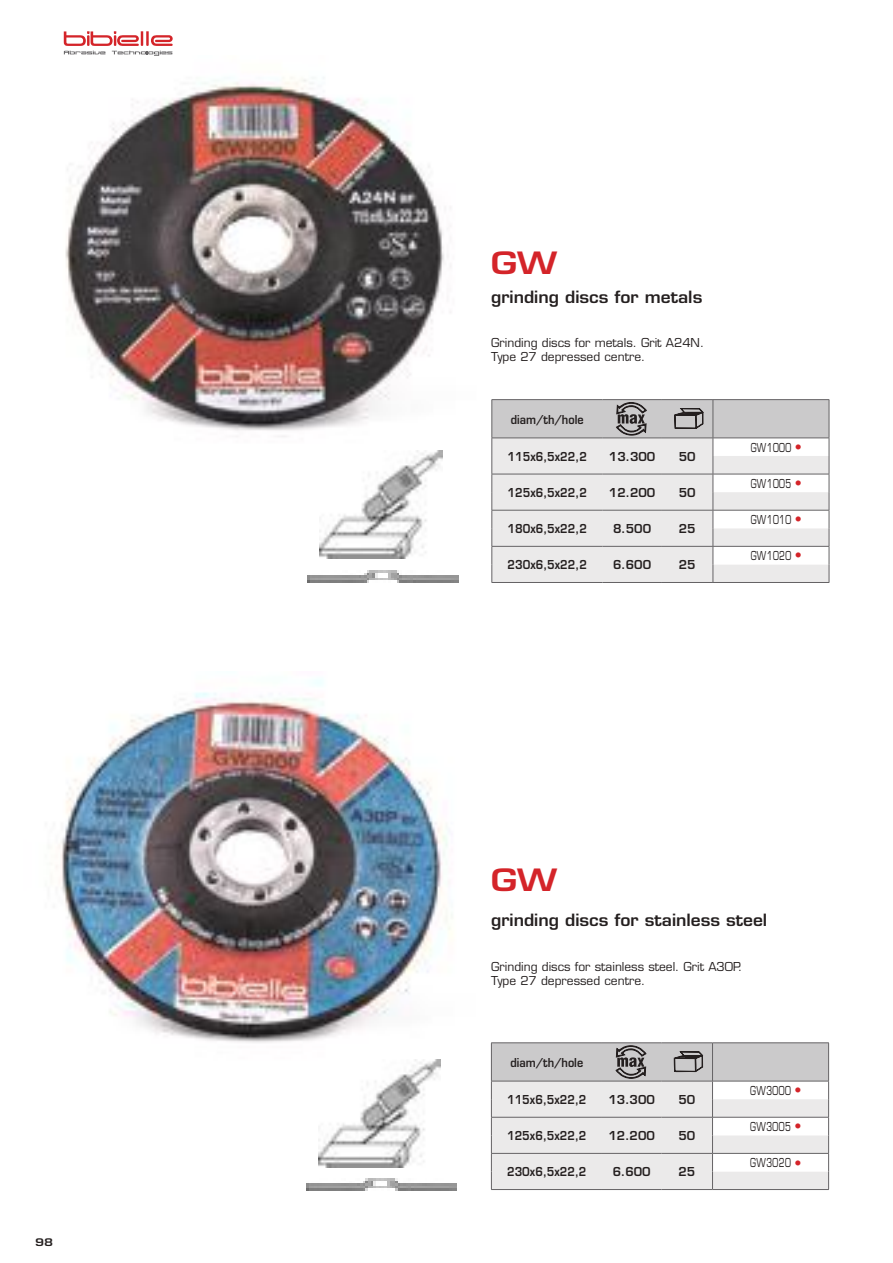
<style>
.page{position:relative;width:893px;height:1263px;background:#fff}
.page>*{position:absolute;margin:0;border:0;box-sizing:border-box;transform-origin:0 0}
.t1{font:600 30px "Eurostile";color:#d42429;scale:1.2 1}
.t2{font:600 16.5px "Eurostile";color:#241f1f;scale:1.05 1}
.t3{font:13.5px "Eurostile";color:#d42429}
.t4{font:12px/14.4px "Eurostile";color:#241f1f}
.t5{font:600 12px "Eurostile";color:#241f1f;scale:.9 1}
.t6{font:600 12px "Eurostile";color:#241f1f}
.t7{font:12px "Eurostile";color:#241f1f;scale:.7 1}
.t8{font:600 10.2px "Eurostile";color:#241f1f;scale:1.25 1}
</style>
<div class="page">
<img style="left:65px;top:77px;width:427px;height:393px">
<img style="left:56px;top:679px;width:435px;height:389px">
<img style="left:320px;top:451px;width:122px;height:108px">
<img style="left:308px;top:570px;width:150px;height:12px">
<hr style="left:492px;top:399px;width:110px;height:1px;background:#656365">
<hr style="left:602px;top:399px;width:60px;height:1px;background:#656365">
<hr style="left:662px;top:399px;width:51px;height:1px;background:#656365">
<hr style="left:713px;top:399px;width:116px;height:1px;background:#656365">
<hr style="left:492px;top:582px;width:110px;height:1px;background:#656365">
<hr style="left:602px;top:582px;width:60px;height:1px;background:#656365">
<hr style="left:662px;top:582px;width:51px;height:1px;background:#656365">
<hr style="left:713px;top:582px;width:116px;height:1px;background:#656365">
<svg style="left:492px;top:400px;width:338px;height:182px;background:#e1e0e0"></svg>
<hr style="left:491px;top:1042px;width:111px;height:1px;background:#656365">
<hr style="left:602px;top:1042px;width:59px;height:1px;background:#656365">
<hr style="left:661px;top:1042px;width:51px;height:1px;background:#656365">
<hr style="left:712px;top:1042px;width:117px;height:1px;background:#656365">
<hr style="left:491px;top:1189px;width:111px;height:1px;background:#656365">
<hr style="left:602px;top:1189px;width:59px;height:1px;background:#656365">
<hr style="left:661px;top:1189px;width:51px;height:1px;background:#656365">
<hr style="left:712px;top:1189px;width:117px;height:1px;background:#656365">
<svg style="left:491px;top:1043px;width:338px;height:146px;background:#dfdede"></svg>
<svg style="left:64px;top:31px;width:109px;height:25px"></svg>
<img style="left:318px;top:1059px;width:123px;height:108px">
<img style="left:306px;top:1178px;width:151px;height:12px">
<p class="t8" style="left:35px;top:1235px;width:16px">98</p>
<h1 class="t1" style="left:491px;top:244px;width:57px">GW</h1>
<h2 class="t2" style="left:491px;top:286px;width:203px">grinding discs for metals</h2>
<p class="t4" style="left:491px;top:335px;width:215px">Grinding discs for metals. Grit A24N.<br>Type 27 depressed centre.</p>
<p class="t5" style="left:511px;top:412px;width:82px">diam/th/hole</p>
<p class="t5" style="left:507px;top:449px;width:90px">115x6,5x22,2</p>
<p class="t6" style="left:609px;top:449px;width:48px">13.300</p>
<p class="t6" style="left:679px;top:449px;width:18px">50</p>
<p class="t5" style="left:507px;top:485px;width:90px">125x6,5x22,2</p>
<p class="t6" style="left:609px;top:485px;width:48px">12.200</p>
<p class="t6" style="left:679px;top:485px;width:18px">50</p>
<p class="t5" style="left:507px;top:521px;width:90px">180x6,5x22,2</p>
<p class="t6" style="left:613px;top:521px;width:40px">8.500</p>
<p class="t6" style="left:679px;top:521px;width:18px">25</p>
<p class="t5" style="left:507px;top:557px;width:90px">230x6,5x22,2</p>
<p class="t6" style="left:613px;top:557px;width:40px">6.600</p>
<p class="t6" style="left:679px;top:557px;width:18px">25</p>
<p class="t7" style="left:751px;top:440px;width:59px">GW1000</p>
<p class="t3" style="left:795px;top:439px;width:9px">•</p>
<p class="t3" style="left:795px;top:475px;width:9px">•</p>
<p class="t3" style="left:795px;top:511px;width:9px">•</p>
<p class="t3" style="left:795px;top:547px;width:9px">•</p>
<p class="t7" style="left:751px;top:476px;width:59px">GW1005</p>
<p class="t7" style="left:751px;top:512px;width:59px">GW1010</p>
<p class="t7" style="left:751px;top:549px;width:59px">GW1020</p>
<h1 class="t1" style="left:491px;top:861px;width:57px">GW</h1>
<h2 class="t2" style="left:491px;top:909px;width:264px">grinding discs for stainless steel</h2>
<p class="t4" style="left:491px;top:959px;width:253px">Grinding discs for stainless steel. Grit A30P.<br>Type 27 depressed centre.</p>
<p class="t5" style="left:510px;top:1055px;width:82px">diam/th/hole</p>
<p class="t5" style="left:507px;top:1092px;width:90px">115x6,5x22,2</p>
<p class="t6" style="left:608px;top:1092px;width:48px">13.300</p>
<p class="t6" style="left:678px;top:1092px;width:18px">50</p>
<p class="t5" style="left:507px;top:1128px;width:90px">125x6,5x22,2</p>
<p class="t6" style="left:608px;top:1128px;width:48px">12.200</p>
<p class="t6" style="left:678px;top:1128px;width:18px">50</p>
<p class="t5" style="left:507px;top:1164px;width:90px">230x6,5x22,2</p>
<p class="t6" style="left:613px;top:1164px;width:40px">6.600</p>
<p class="t6" style="left:678px;top:1164px;width:18px">25</p>
<p class="t7" style="left:750px;top:1083px;width:59px">GW3000</p>
<p class="t3" style="left:794px;top:1082px;width:9px">•</p>
<p class="t3" style="left:794px;top:1118px;width:9px">•</p>
<p class="t3" style="left:794px;top:1154px;width:9px">•</p>
<p class="t7" style="left:750px;top:1119px;width:59px">GW3005</p>
<p class="t7" style="left:750px;top:1156px;width:59px">GW3020</p>
</div>
